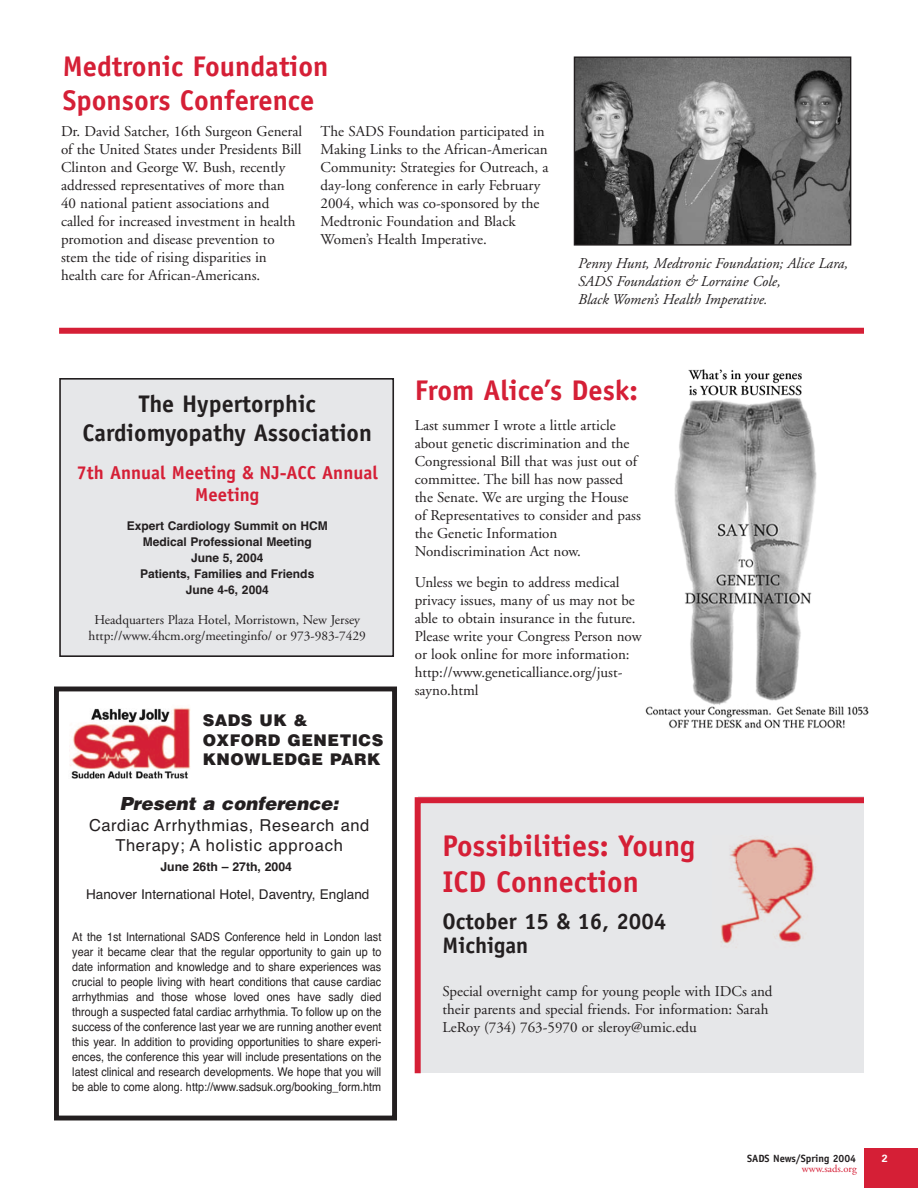
<style>
.page{position:relative;width:918px;height:1188px;background:#fff}
.page>*{position:absolute;margin:0;border:0;box-sizing:border-box;transform-origin:0 0}
.t1{font:700 30px/36px "Officina Sans";color:#d51f36}
.t2{font:700 28.5px/34.2px "Officina Sans";color:#d51f36}
.t3{font:700 24px/29px "Officina Sans";color:#231f20;text-align:center}
.t4{font:700 22.5px/24px "Officina Sans";color:#231f20}
.t5{font:700 18.75px/22.5px "Officina Sans";color:#d51f36;text-align:center}
.t6{font:italic 900 18.15px "Helvetica";color:#231f20}
.t7{font:16.5px/19.8px "Helvetica";letter-spacing:.035em;color:#231f20;text-align:center}
.t8{font:900 16.05px/19.4px "Helvetica";letter-spacing:.035em;color:#231f20}
.t9{font:15px/18px "Adobe Garamond";color:#231f20}
.t10{font:italic 15px/18px "Adobe Garamond";color:#231f20}
.t11{font:13.5px "Helvetica";color:#231f20}
.t12{font:13.35px/16px "Adobe Garamond";color:#231f20;text-align:center}
.t13{font:italic 700 12.3px "Helvetica";color:#231f20}
.t14{font:12px/15px "Helvetica";color:#231f20;text-align:justify;scale:.9 1}
.t15{font:italic 700 12px/16px "Helvetica";color:#231f20;text-align:center}
.t16{font:700 10.5px "Officina Sans";color:#231f20}
.t17{font:10.5px "Adobe Garamond";color:#d51f36}
.t18{font:700 10.5px "Univers";color:#fff}
</style>
<div class="page">
<img style="left:645px;top:369px;width:224px;height:360px">
<div style="left:865px;top:1148px;width:53px;height:40px;background:#d51f36"></div>
<img style="left:576px;top:58px;width:273px;height:186px">
<div style="left:574px;top:56px;width:277px;height:190px;border:1px solid #231f20"></div>
<div style="left:54px;top:687px;width:343px;height:433px;border:5px solid #231f20"></div>
<img style="left:71px;top:771px;width:117px;height:8px">
<img style="left:69px;top:707px;width:122px;height:62px">
<div style="left:59px;top:328px;width:805px;height:6px;background:#d51f36"></div>
<div style="left:60px;top:379px;width:333px;height:277px;background:#e6e7e9"></div>
<div style="left:59px;top:378px;width:335px;height:279px;border:2px solid #231f20"></div>
<div style="left:414px;top:796px;width:450px;height:278px;background:#e6e7e9"></div>
<img style="left:712px;top:835px;width:108px;height:114px">
<h2 class="t2" style="left:63px;top:52px;width:267px">Medtronic Foundation<br>Sponsors Conference</h2>
<p class="t9" style="left:61px;top:124px;width:243px">Dr. David Satcher, 16th Surgeon General of the United States under Presidents Bill Clinton and George W. Bush, recently addressed representatives of more than 40 national patient associations and called for increased investment in health promotion and disease prevention to stem the tide of rising disparities in health care for African-Americans.</p>
<p class="t9" style="left:321px;top:124px;width:229px">The SADS Foundation participated in Making Links to the African-American Community: Strategies for Outreach, a day-long conference in early February 2004, which was co-sponsored by the Medtronic Foundation and Black Women’s Health Imperative.</p>
<p class="t10" style="left:578px;top:255px;width:272px">Penny Hunt, Medtronic Foundation; Alice Lara,<br>SADS Foundation &amp; Lorraine Cole,<br>Black Women’s Health Imperative.</p>
<h3 class="t3" style="left:83px;top:391px;width:291px">The Hypertorphic<br>Cardiomyopathy Association</h3>
<p class="t5" style="left:77px;top:463px;width:303px">7th Annual Meeting &amp; NJ-ACC Annual<br>Meeting</p>
<p class="t15" style="left:127px;top:519px;width:203px">Expert Cardiology Summit on HCM<br>Medical Professional Meeting<br>June 5, 2004<br>Patients, Families and Friends<br>June 4-6, 2004</p>
<p class="t12" style="left:89px;top:613px;width:279px">Headquarters Plaza Hotel, Morristown, New Jersey http://www.4hcm.org/meetinginfo/ or 973-983-7429</p>
<p class="t8" style="left:203px;top:712px;width:182px">SADS UK &amp;<br>OXFORD GENETICS<br>KNOWLEDGE PARK</p>
<p class="t6" style="left:120px;top:797px;width:220px">Present a conference:</p>
<p class="t7" style="left:89px;top:817px;width:282px">Cardiac Arrhythmias, Research and<br>Therapy; A holistic approach</p>
<p class="t13" style="left:160px;top:862px;width:133px">June 26th – 27th, 2004</p>
<p class="t11" style="left:86px;top:889px;width:285px">Hanover International Hotel, Daventry, England</p>
<p class="t14" style="left:72px;top:930px;width:345px">At the 1st International SADS Conference held in London last year it became clear that the regular opportunity to gain up to date information and knowledge and to share experiences was crucial to people living with heart conditions that cause cardiac arrhythmias and those whose loved ones have sadly died through a suspected fatal cardiac arrhythmia. To follow up on the success of the conference last year we are running another event this year. In addition to providing opportunities to share experi&shy;ences, the conference this year will include presentations on the latest clinical and research developments. We hope that you will be able to come along. http://www.sadsuk.org/booking_form.htm</p>
<h2 class="t2" style="left:415px;top:376px;width:225px">From Alice’s Desk:</h2>
<p class="t9" style="left:415px;top:418px;width:228px">Last summer I wrote a little article about genetic discrimination and the Congressional Bill that was just out of committee. The bill has now passed the Senate. We are urging the House of Representatives to consider and pass the Genetic Information Nondiscrimination Act now.</p>
<p class="t9" style="left:415px;top:574px;width:228px">Unless we begin to address medical privacy issues, many of us may not be able to obtain insurance in the future.<br>Please write your Congress Person now or look online for more information: http://www.geneticalliance.org/just&shy;sayno.html</p>
<h1 class="t1" style="left:443px;top:831px;width:254px">Possibilities: Young<br>ICD Connection</h1>
<h3 class="t4" style="left:443px;top:912px;width:225px">October 15 &amp; 16, 2004<br>Michigan</h3>
<p class="t9" style="left:443px;top:984px;width:332px">Special overnight camp for young people with IDCs and their parents and special friends. For information: Sarah<br>LeRoy (734) 763-5970 or sleroy@umic.edu</p>
<p class="t16" style="left:747px;top:1155px;width:110px">SADS News/Spring 2004</p>
<p class="t18" style="left:882px;top:1154px;width:7px">2</p>
<p class="t17" style="left:802px;top:1165px;width:56px">www.sads.org</p>
</div>
